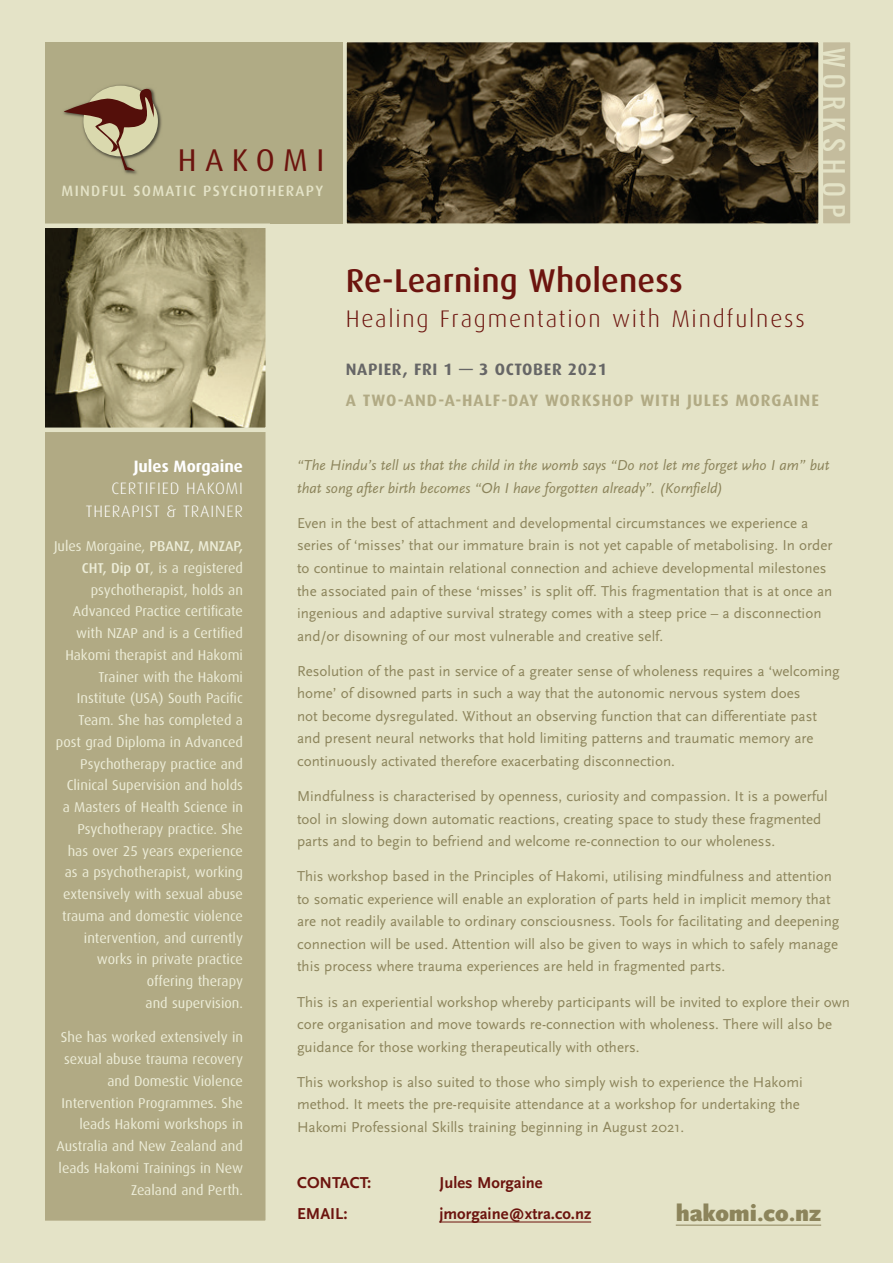
<style>
.page{position:relative;width:893px;height:1263px;background:#e4e3c7}
.page>*{position:absolute;margin:0;border:0;box-sizing:border-box;transform-origin:0 0}
.t1{font:500 33px "Dax";letter-spacing:.005em;color:#6c140e}
.t2{font:31.5px "Dax";letter-spacing:.27em;color:#6c140e}
.t3{font:25.5px "Oswald";letter-spacing:.29em;color:#e4e3c7}
.t4{font:300 24px "Dax";letter-spacing:.07em;color:#6c140e}
.t5{font:900 24px "Scala Sans";color:#8c845b}
.t6{font:700 16.5px "Scala Sans";color:#6c140e}
.t7{font:700 16.5px "Dax";letter-spacing:.06em;color:#b1aa84}
.t8{font:300 16.5px/22.5px "Dax";letter-spacing:.05em;color:#fff;text-align:right}
.t9{font:700 16.5px "Dax";letter-spacing:.04em;color:#666}
.t10{font:700 16.5px "Dax";color:#fff}
.t11{font:15px/22.5px "Scala Sans";color:#8c845b}
.t12{font:italic 15px/22.5px "Scala Sans";color:#8c845b}
.t13{font:500 15px "Dax";letter-spacing:.09em;color:#e4e3c7}
.t14{font:14.25px/21.8px "Dax";color:#ededd8;text-align:right}
.s1{font-weight:500}
</style>
<div class="page">
<div style="left:819px;top:38px;width:36px;height:190px;background:#c4bc9d;border:4px solid #e4e3c7"></div>
<hr style="left:440px;top:1222px;width:151px;height:1px;background:#6c140e">
<svg style="left:340px;top:38px;width:485px;height:190px;background:#483e2b"></svg>
<div style="left:40px;top:48px;width:230px;height:1177px;background:#b1aa84;border:4px solid #e4e3c7"></div>
<hr style="left:676px;top:1225px;width:145px;height:1px;background:#8c845b">
<div style="left:45px;top:43px;width:297px;height:181px;background:#b0ab85"></div>
<img style="left:106px;top:84px;width:56px;height:90px">
<div style="left:83px;top:86px;width:75px;height:70px;background:#dad9ae;border-radius:50%"></div>
<svg style="left:63px;top:88px;width:91px;height:83px"></svg>
<img style="left:45px;top:229px;width:220px;height:198px">
<div style="left:40px;top:224px;width:230px;height:208px;border:4px solid #e4e3c7"></div>
<h2 class="t2" style="left:178px;top:142px;width:148px">HAKOMI</h2>
<p class="t13" style="left:62px;top:182px;width:263px">MINDFUL SOMATIC PSYCHOTHERAPY</p>
<h3 class="t3" style="left:853px;top:48px;width:171px;rotate:90deg">WORKSHOP</h3>
<h1 class="t1" style="left:346px;top:262px;width:338px">Re-Learning Wholeness</h1>
<h3 class="t4" style="left:346px;top:306px;width:461px">Healing Fragmentation with Mindfulness</h3>
<p class="t9" style="left:346px;top:360px;width:263px">NAPIER, FRI 1 — 3 OCTOBER 2021</p>
<p class="t7" style="left:346px;top:391px;width:475px">A TWO-AND-A-HALF-DAY WORKSHOP WITH JULES MORGAINE</p>
<p class="t10" style="left:134px;top:457px;width:111px">Jules Morgaine</p>
<p class="t8" style="left:86px;top:477px;width:159px">CERTIFIED HAKOMI<br>THERAPIST &amp; TRAINER</p>
<p class="t14" style="left:54px;top:536px;width:191px">Jules Morgaine, <span class="s1">PBANZ, MNZAP,<br>CHT, Dip OT</span>, is a registered psychotherapist, holds an<br>Advanced Practice certificate with NZAP and is a Certified<br>Hakomi therapist and Hakomi<br>Trainer with the Hakomi<br>Institute (USA) South Pacific<br>Team. She has completed a post grad Diploma in Advanced<br>Psychotherapy practice and<br>Clinical Supervision and holds<br>a Masters of Health Science in<br>Psychotherapy practice. She has over 25 years experience as a psychotherapist, working extensively with sexual abuse trauma and domestic violence intervention, and currently works in private practice offering therapy<br>and supervision.</p>
<p class="t14" style="left:56px;top:1027px;width:188px">She has worked extensively in sexual abuse trauma recovery and Domestic Violence<br>Intervention Programmes. She leads Hakomi workshops in<br>Australia and New Zealand and leads Hakomi Trainings in New<br>Zealand and Perth.</p>
<p class="t12" style="left:297px;top:454px;width:534px">“The Hindu’s tell us that the child in the womb says “Do not let me forget who I am” but that song after birth becomes “Oh I have forgotten already”. (Kornfield)</p>
<p class="t11" style="left:297px;top:512px;width:537px">Even in the best of attachment and developmental circumstances we experience a series of ‘misses’ that our immature brain is not yet capable of metabolising. In order to continue to maintain relational connection and achieve developmental milestones the associated pain of these ‘misses’ is split off. This fragmentation that is at once an ingenious and adaptive survival strategy comes with a steep price – a disconnection and/or disowning of our most vulnerable and creative self.</p>
<p class="t11" style="left:297px;top:660px;width:544px">Resolution of the past in service of a greater sense of wholeness requires a ‘welcoming home’ of disowned parts in such a way that the autonomic nervous system does<br>not become dysregulated. Without an observing function that can differentiate past and present neural networks that hold limiting patterns and traumatic memory are continuously activated therefore exacerbating disconnection.</p>
<p class="t11" style="left:297px;top:785px;width:532px">Mindfulness is characterised by openness, curiosity and compassion. It is a powerful tool in slowing down automatic reactions, creating space to study these fragmented parts and to begin to befriend and welcome re-connection to our wholeness.</p>
<p class="t11" style="left:297px;top:865px;width:544px">This workshop based in the Principles of Hakomi, utilising mindfulness and attention to somatic experience will enable an exploration of parts held in implicit memory that are not readily available to ordinary consciousness. Tools for facilitating and deepening connection will be used. Attention will also be given to ways in which to safely manage this process where trauma experiences are held in fragmented parts.</p>
<p class="t11" style="left:297px;top:991px;width:554px">This is an experiential workshop whereby participants will be invited to explore their own core organisation and move towards re-connection with wholeness. There will also be guidance for those working therapeutically with others.</p>
<p class="t11" style="left:297px;top:1071px;width:507px">This workshop is also suited to those who simply wish to experience the Hakomi method. It meets the pre-requisite attendance at a workshop for undertaking the<br>Hakomi Professional Skills training beginning in August 2021.</p>
<p class="t6" style="left:297px;top:1174px;width:76px">CONTACT:</p>
<p class="t6" style="left:439px;top:1174px;width:105px">Jules Morgaine</p>
<p class="t6" style="left:297px;top:1205px;width:52px">EMAIL:</p>
<p class="t6" style="left:439px;top:1205px;width:153px">jmorgaine@xtra.co.nz</p>
<h3 class="t5" style="left:676px;top:1200px;width:147px">hakomi.co.nz</h3>
</div>
